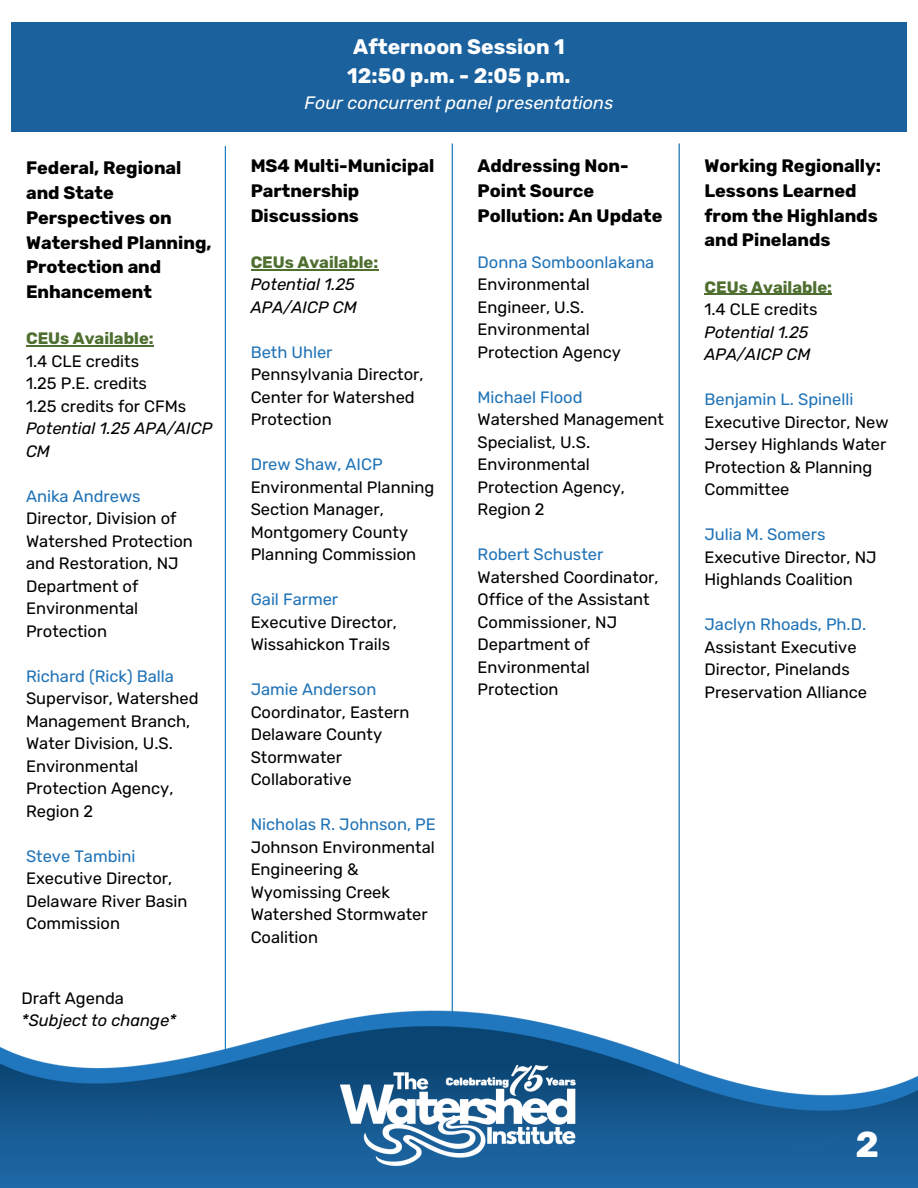
<style>
.page{position:relative;width:918px;height:1188px;background:#fff}
.page>*{position:absolute;margin:0;border:0;box-sizing:border-box;transform-origin:0 0}
.t1{font:700 36px "Rubik";color:#fff}
.t2{font:700 21px "Rubik";color:#fff}
.t3{font:700 18px/24.8px "Rubik";color:#000}
.t4{font:italic 18px "Rubik";color:#fff}
.t5{font:16.5px/22.5px "Rubik";color:#000}
.t6{font:16.5px "Rubik";color:#2073b7}
.t7{font:italic 16.5px/22.5px "Rubik";color:#000}
.t8{font:700 16.5px "Rubik";color:#4e6f2f}
.s1{color:#2073b7}
.s2{font-style:normal}
</style>
<div class="page">
<div style="left:11px;top:22px;width:896px;height:109px;background:#1a619d"></div>
<hr style="left:26px;top:345px;width:128px;height:2px;background:#4e6f2f">
<hr style="left:251px;top:269px;width:127px;height:1px;background:#4e6f2f">
<hr style="left:704px;top:294px;width:128px;height:1px;background:#4e6f2f">
<hr style="left:225px;top:146px;width:1px;height:952px;background:#1378bc">
<hr style="left:452px;top:144px;width:1px;height:955px;background:#1378bc">
<hr style="left:679px;top:144px;width:1px;height:955px;background:#1378bc">
<img style="left:0;top:1004px;width:918px;height:184px">
<img style="left:334px;top:1057px;width:249px;height:116px">
<p class="t3" style="left:26px;top:156px;width:187px">Federal, Regional and State<br>Perspectives on<br>Watershed Planning,</p>
<p class="t3" style="left:26px;top:255px;width:137px">Protection and<br>Enhancement</p>
<p class="t8" style="left:26px;top:329px;width:129px">CEUs Available:</p>
<p class="t5" style="left:26px;top:350px;width:115px">1.4 CLE credits</p>
<p class="t5" style="left:26px;top:372px;width:122px">1.25 P.E. credits</p>
<p class="t5" style="left:26px;top:395px;width:162px">1.25 credits for CFMs</p>
<p class="t7" style="left:26px;top:417px;width:188px">Potential 1.25 APA/AICP<br>CM</p>
<p class="t6" style="left:26px;top:486px;width:116px">Anika Andrews</p>
<p class="t5" style="left:26px;top:507px;width:168px">Director, Division of<br>Watershed Protection and Restoration, NJ<br>Department of<br>Environmental<br>Protection</p>
<p class="t5" style="left:26px;top:665px;width:174px"><span class="s1">Richard (Rick) Balla<br></span>Supervisor, Watershed<br>Management Branch,<br>Water Division, U.S.<br>Environmental<br>Protection Agency,<br>Region 2</p>
<p class="t6" style="left:26px;top:846px;width:111px">Steve Tambini</p>
<p class="t5" style="left:26px;top:867px;width:163px">Executive Director,<br>Delaware River Basin<br>Commission</p>
<p class="t7" style="left:21px;top:987px;width:157px"><span class="s2">Draft Agenda </span>*Subject to change*</p>
<p class="t2" style="left:353px;top:34px;width:213px">Afternoon Session 1</p>
<p class="t2" style="left:347px;top:63px;width:225px">12:50 p.m. - 2:05 p.m.</p>
<p class="t4" style="left:305px;top:92px;width:310px">Four concurrent panel presentations</p>
<p class="t3" style="left:251px;top:154px;width:185px">MS4 Multi-Municipal<br>Partnership<br>Discussions</p>
<p class="t8" style="left:251px;top:252px;width:129px">CEUs Available:</p>
<p class="t7" style="left:251px;top:273px;width:106px">Potential 1.25</p>
<p class="t7" style="left:251px;top:296px;width:108px">APA/AICP CM</p>
<p class="t6" style="left:251px;top:342px;width:83px">Beth Uhler</p>
<p class="t5" style="left:251px;top:363px;width:174px">Pennsylvania Director,<br>Center for Watershed<br>Protection</p>
<p class="t5" style="left:251px;top:453px;width:185px"><span class="s1">Drew Shaw, AICP<br></span>Environmental Planning<br>Section Manager,<br>Montgomery County<br>Planning Commission</p>
<p class="t6" style="left:251px;top:590px;width:89px">Gail Farmer</p>
<p class="t5" style="left:251px;top:611px;width:148px">Executive Director,<br>Wissahickon Trails</p>
<p class="t5" style="left:251px;top:678px;width:160px"><span class="s1">Jamie Anderson<br></span>Coordinator, Eastern<br>Delaware County<br>Stormwater<br>Collaborative</p>
<p class="t5" style="left:251px;top:813px;width:187px"><span class="s1">Nicholas R. Johnson, PE<br></span>Johnson Environmental<br>Engineering &amp;<br>Wyomissing Creek<br>Watershed Stormwater<br>Coalition</p>
<p class="t3" style="left:478px;top:154px;width:186px">Addressing Non-<br>Point Source<br>Pollution: An Update</p>
<p class="t6" style="left:478px;top:252px;width:178px">Donna Somboonlakana</p>
<p class="t5" style="left:478px;top:273px;width:145px">Environmental<br>Engineer, U.S.<br>Environmental<br>Protection Agency</p>
<p class="t6" style="left:478px;top:387px;width:106px">Michael Flood</p>
<p class="t5" style="left:478px;top:408px;width:188px">Watershed Management<br>Specialist, U.S.<br>Environmental<br>Protection Agency,<br>Region 2</p>
<p class="t6" style="left:478px;top:545px;width:127px">Robert Schuster</p>
<p class="t5" style="left:478px;top:566px;width:183px">Watershed Coordinator,<br>Office of the Assistant<br>Commissioner, NJ<br>Department of<br>Environmental<br>Protection</p>
<p class="t3" style="left:704px;top:154px;width:178px">Working Regionally:<br>Lessons Learned from the Highlands and Pinelands</p>
<p class="t8" style="left:704px;top:277px;width:129px">CEUs Available:</p>
<p class="t5" style="left:704px;top:298px;width:115px">1.4 CLE credits</p>
<p class="t7" style="left:704px;top:321px;width:106px">Potential 1.25</p>
<p class="t7" style="left:704px;top:343px;width:108px">APA/AICP CM</p>
<p class="t5" style="left:704px;top:388px;width:186px"><span class="s1">Benjamin L. Spinelli<br></span>Executive Director, New<br>Jersey Highlands Water<br>Protection &amp; Planning<br>Committee</p>
<p class="t6" style="left:704px;top:525px;width:123px">Julia M. Somers</p>
<p class="t5" style="left:704px;top:546px;width:174px">Executive Director, NJ<br>Highlands Coalition</p>
<p class="t5" style="left:704px;top:613px;width:163px"><span class="s1">Jaclyn Rhoads, Ph.D.<br></span>Assistant Executive<br>Director, Pinelands</p>
<h1 class="t5" style="left:704px;top:681px;width:164px">Preservation Alliance</h1>
<h1 class="t1" style="left:856px;top:1124px;width:25px">2</h1>
</div>
